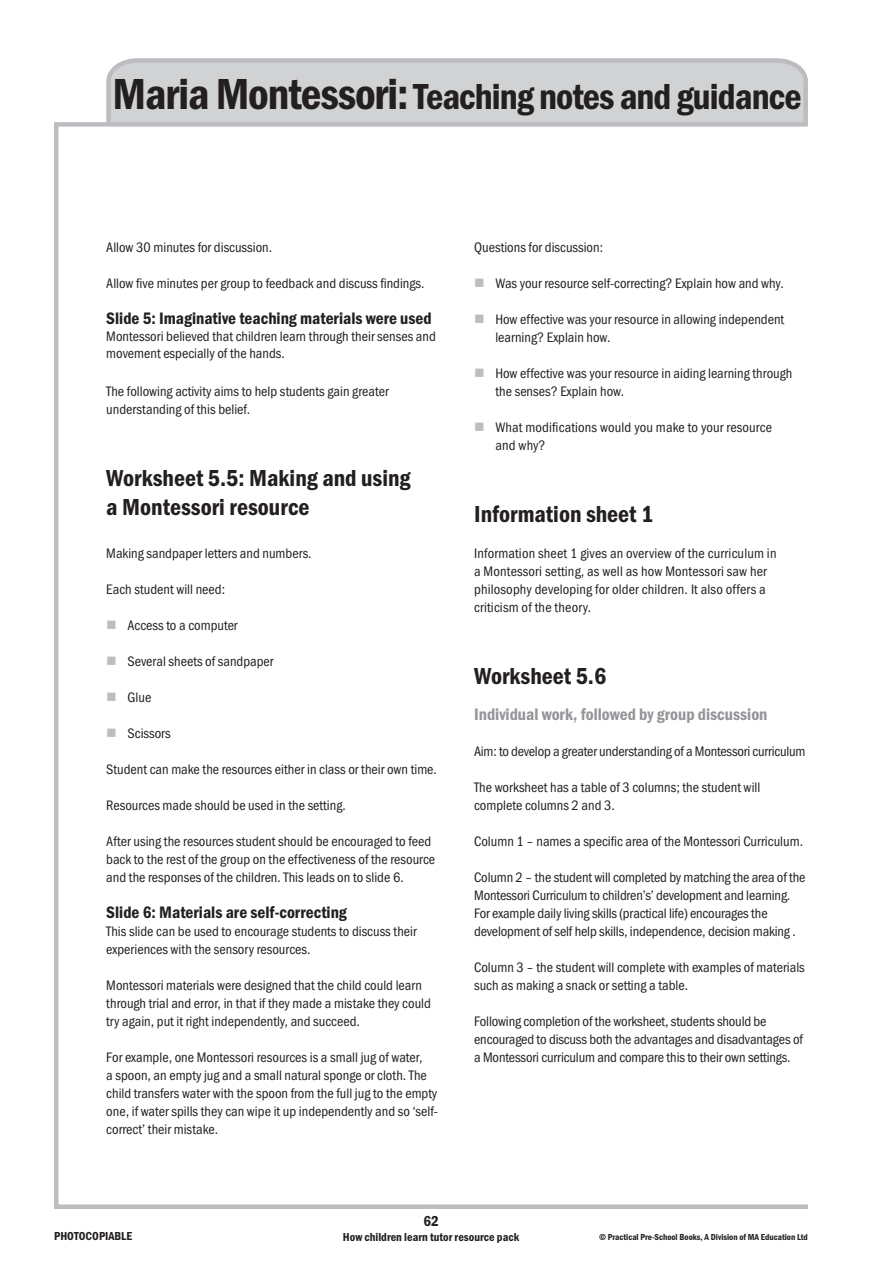
<style>
.page{position:relative;width:893px;height:1263px;background:#fff}
.page>*{position:absolute;margin:0;border:0;box-sizing:border-box;transform-origin:0 0}
.t1{font:37.5px "Franklin Got URWT Dem Con";letter-spacing:-.025em;color:#231f20}
.t2{font:24px/28.8px "Franklin Got URWT Dem Con";color:#231f20}
.t3{font:17.25px "Franklin Got URWT Dem Con";color:#231f20}
.t4{font:17.25px "Franklin Got URWT Dem Con";color:#939598}
.t5{font:15px "Franklin Got URWT Dem Con";color:#231f20}
.t6{font:14.25px/18px "Franklin Got URWT Boo Con";color:#231f20}
.t7{font:12px "Franklin Got URWT Dem Con";color:#231f20}
.t8{font:9px "Franklin Got URWT Dem Con";color:#231f20}
.s1{font-size:45px}
.s2{color:#bcbdc0}
</style>
<div class="page">
<svg style="left:106px;top:58px;width:702px;height:64px;background:#cfd0d2"></svg>
<div style="left:54px;top:122px;width:756px;height:1087px;border:4px solid #bcbdc0"></div>
<h1 class="t1" style="left:113px;top:75px;width:691px"><span class="s1">Maria Montessori:</span> Teaching notes and guidance</h1>
<p class="t6" style="left:106px;top:238px;width:167px">Allow 30 minutes for discussion.</p>
<p class="t6" style="left:106px;top:274px;width:320px">Allow five minutes per group to feedback and discuss findings.</p>
<p class="t3" style="left:106px;top:308px;width:327px">Slide 5: Imaginative teaching materials were used</p>
<p class="t6" style="left:106px;top:328px;width:331px;line-height:17.1px">Montessori believed that children learn through their senses and movement especially of the hands.</p>
<p class="t6" style="left:106px;top:382px;width:284px">The following activity aims to help students gain greater understanding of this belief.</p>
<h2 class="t2" style="left:106px;top:464px;width:306px">Worksheet 5.5: Making and using a Montessori resource</h2>
<p class="t6" style="left:106px;top:544px;width:207px">Making sandpaper letters and numbers.</p>
<p class="t6" style="left:106px;top:580px;width:120px">Each student will need:</p>
<p class="t6" style="left:106px;top:616px;width:133px"><span class="s2">■</span> Access to a computer</p>
<p class="t6" style="left:106px;top:652px;width:169px"><span class="s2">■</span> Several sheets of sandpaper</p>
<p class="t6" style="left:106px;top:688px;width:47px"><span class="s2">■</span> Glue</p>
<p class="t6" style="left:106px;top:724px;width:66px"><span class="s2">■</span> Scissors</p>
<p class="t6" style="left:106px;top:760px;width:332px">Student can make the resources either in class or their own time.</p>
<p class="t6" style="left:106px;top:796px;width:241px">Resources made should be used in the setting.</p>
<p class="t6" style="left:106px;top:832px;width:330px">After using the resources student should be encouraged to feed back to the rest of the group on the effectiveness of the resource and the responses of the children. This leads on to slide 6.</p>
<p class="t3" style="left:106px;top:902px;width:242px">Slide 6: Materials are self-correcting</p>
<p class="t6" style="left:106px;top:922px;width:312px">This slide can be used to encourage students to discuss their experiences with the sensory resources.</p>
<p class="t6" style="left:106px;top:976px;width:326px">Montessori materials were designed that the child could learn through trial and error, in that if they made a mistake they could try again, put it right independently, and succeed.</p>
<p class="t6" style="left:106px;top:1048px;width:333px">For example, one Montessori resources is a small jug of water,<br>a spoon, an empty jug and a small natural sponge or cloth. The child transfers water with the spoon from the full jug to the empty one, if water spills they can wipe it up independently and so ‘self&shy;correct’ their mistake.</p>
<p class="t5" style="left:423px;top:1213px;width:17px">62</p>
<p class="t6" style="left:474px;top:238px;width:131px">Questions for discussion:</p>
<p class="t6" style="left:474px;top:274px;width:311px"><span class="s2">■</span> Was your resource self-correcting? Explain how and why.</p>
<p class="t6" style="left:495px;top:310px;width:290px;text-indent:-21px"><span class="s2">■</span> How effective was your resource in allowing independent learning? Explain how.</p>
<p class="t6" style="left:495px;top:364px;width:298px;text-indent:-21px"><span class="s2">■</span> How effective was your resource in aiding learning through the senses? Explain how.</p>
<p class="t6" style="left:495px;top:418px;width:278px;text-indent:-21px"><span class="s2">■</span> What modifications would you make to your resource and why?</p>
<h2 class="t2" style="left:474px;top:500px;width:181px">Information sheet 1</h2>
<p class="t6" style="left:474px;top:544px;width:304px">Information sheet 1 gives an overview of the curriculum in a Montessori setting, as well as how Montessori saw her philosophy developing for older children. It also offers a criticism of the theory.</p>
<h2 class="t2" style="left:474px;top:662px;width:134px">Worksheet 5.6</h2>
<p class="t4" style="left:474px;top:704px;width:295px">Individual work, followed by group discussion</p>
<p class="t6" style="left:474px;top:742px;width:333px">Aim: to develop a greater understanding of a Montessori curriculum</p>
<p class="t6" style="left:474px;top:778px;width:288px">The worksheet has a table of 3 columns; the student will complete columns 2 and 3.</p>
<p class="t6" style="left:474px;top:832px;width:330px">Column 1 – names a specific area of the Montessori Curriculum.</p>
<p class="t6" style="left:474px;top:868px;width:333px">Column 2 – the student will completed by matching the area of the Montessori Curriculum to children’s’ development and learning.<br>For example daily living skills (practical life) encourages the development of self help skills, independence, decision making .</p>
<p class="t6" style="left:474px;top:958px;width:332px">Column 3 – the student will complete with examples of materials such as making a snack or setting a table.</p>
<p class="t6" style="left:474px;top:1012px;width:330px">Following completion of the worksheet, students should be encouraged to discuss both the advantages and disadvantages of a Montessori curriculum and compare this to their own settings.</p>
<p class="t7" style="left:54px;top:1229px;width:79px">PHOTOCOPIABLE</p>
<p class="t7" style="left:343px;top:1230px;width:178px">How children learn tutor resource pack</p>
<p class="t8" style="left:599px;top:1232px;width:210px">© Practical Pre-School Books, A Division of MA Education Ltd</p>
</div>
